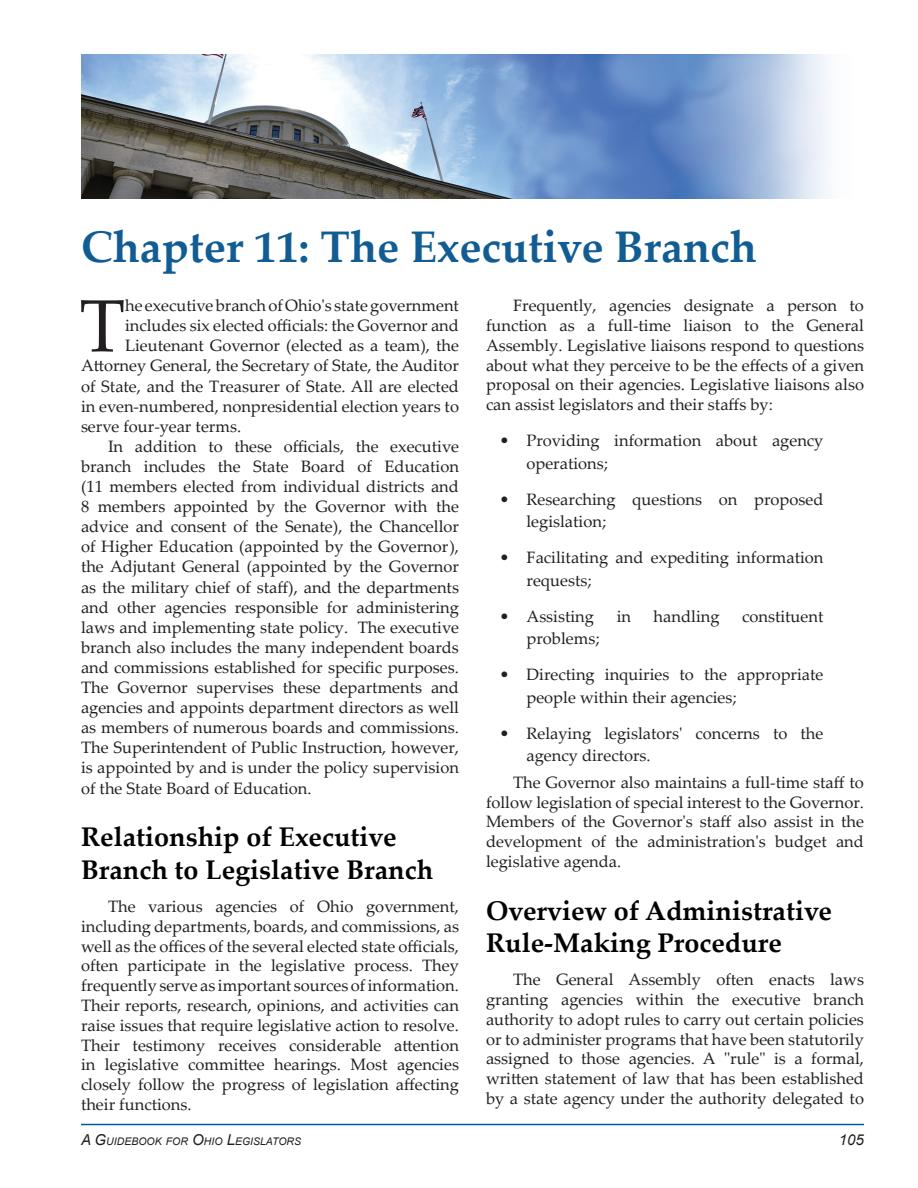
<style>
.page{position:relative;width:918px;height:1188px;background:#fff}
.page>*{position:absolute;margin:0;border:0;box-sizing:border-box;transform-origin:0 0}
.Body_Text{font:74.25px "Palatino Linotype";color:#231f20}
.t1{font:700 44.25px "Palatino Linotype";color:#115d93}
.Subhead_1{font:700 27px/32.4px "Palatino Linotype";color:#000}
.Body_Text-2{font:16.5px/19.8px "Palatino Linotype";color:#231f20;text-align:justify}
.t2{font:italic 15px "Arial";color:#231f20}
.t3{font:italic 10.5px "Arial";color:#231f20}
.s1{font-size:15px}
</style>
<div class="page">
<img style="left:81px;top:54px;width:747px;height:145px">
<hr style="left:81px;top:1124px;width:783px;height:1px;background:#015c92">
<p class="t1" style="left:81px;top:216px;width:677px">Chapter 11: The Executive Branch</p>
<p class="Body_Text-2" style="left:486px;top:295px;width:380px;text-indent:27px">Frequently, agencies designate a person to function as a full-time liaison to the General Assembly. Legislative liaisons respond to questions about what they perceive to be the effects of a given proposal on their agencies. Legislative liaisons also can assist legislators and their staffs by:</p>
<p class="Body_Text-2" style="left:526px;top:429px;width:298px;line-height:22.5px;text-indent:-27px">• Providing information about agency operations;</p>
<p class="Body_Text-2" style="left:526px;top:487px;width:299px;line-height:22.5px;text-indent:-27px">• Researching questions on proposed legislation;</p>
<p class="Body_Text-2" style="left:526px;top:546px;width:298px;line-height:22.5px;text-indent:-27px">• Facilitating and expediting information requests;</p>
<p class="Body_Text-2" style="left:500px;top:606px;width:96px">• Assisting</p>
<p class="Body_Text-2" style="left:617px;top:606px;width:16px">in</p>
<p class="Body_Text-2" style="left:654px;top:606px;width:67px">handling</p>
<p class="Body_Text-2" style="left:742px;top:606px;width:83px">constituent</p>
<p class="Body_Text-2" style="left:526px;top:628px;width:74px">problems;</p>
<p class="Body_Text-2" style="left:526px;top:663px;width:298px;line-height:22.5px;text-indent:-27px">• Directing inquiries to the appropriate people within their agencies;</p>
<p class="Body_Text-2" style="left:526px;top:721px;width:299px;line-height:22.5px;text-indent:-27px">• Relaying legislators' concerns to the agency directors.</p>
<p class="Body_Text-2" style="left:486px;top:772px;width:380px;text-indent:27px">The Governor also maintains a full-time staff to follow legislation of special interest to the Governor.<br>Members of the Governor's staff also assist in the development of the administration's budget and legislative agenda.</p>
<p class="Subhead_1" style="left:486px;top:893px;width:348px">Overview of Administrative<br>Rule-Making Procedure</p>
<p class="Body_Text-2" style="left:486px;top:969px;width:380px;text-indent:27px">The General Assembly often enacts laws granting agencies within the executive branch authority to adopt rules to carry out certain policies or to administer programs that have been statutorily assigned to those agencies. A "rule" is a formal, written statement of law that has been established by a state agency under the authority delegated to</p>
<p class="Body_Text" style="left:80px;top:273px;width:47px">T</p>
<p class="Body_Text-2" style="left:125px;top:295px;width:335px">he executive branch of Ohio's state government</p>
<p class="Body_Text-2" style="left:125px;top:315px;width:335px">includes six elected officials: the Governor and</p>
<p class="Body_Text-2" style="left:125px;top:335px;width:335px">Lieutenant Governor (elected as a team), the</p>
<p class="Body_Text-2" style="left:81px;top:355px;width:380px">Attorney General, the Secretary of State, the Auditor</p>
<p class="Body_Text-2" style="left:81px;top:375px;width:380px">of State, and the Treasurer of State. All are elected</p>
<p class="Body_Text-2" style="left:81px;top:396px;width:380px">in even-numbered, nonpresidential election years to</p>
<p class="Body_Text-2" style="left:81px;top:416px;width:162px">serve four-year terms.</p>
<p class="Body_Text-2" style="left:81px;top:436px;width:380px;text-indent:27px">In addition to these officials, the executive branch includes the State Board of Education (11 members elected from individual districts and 8 members appointed by the Governor with the advice and consent of the Senate), the Chancellor of Higher Education (appointed by the Governor), the Adjutant General (appointed by the Governor as the military chief of staff), and the departments and other agencies responsible for administering laws and implementing state policy. The executive branch also includes the many independent boards and commissions established for specific purposes.<br>The Governor supervises these departments and agencies and appoints department directors as well as members of numerous boards and commissions.<br>The Superintendent of Public Instruction, however, is appointed by and is under the policy supervision of the State Board of Education.</p>
<p class="Subhead_1" style="left:81px;top:820px;width:354px">Relationship of Executive<br>Branch to Legislative Branch</p>
<p class="Body_Text-2" style="left:81px;top:896px;width:380px;text-indent:27px">The various agencies of Ohio government, including departments, boards, and commissions, as well as the offices of the several elected state officials, often participate in the legislative process. They frequently serve as important sources of information.<br>Their reports, research, opinions, and activities can raise issues that require legislative action to resolve.<br>Their testimony receives considerable attention in legislative committee hearings. Most agencies closely follow the progress of legislation affecting their functions.</p>
<p class="t3" style="left:81px;top:1134px;width:222px"><span class="s1">A G</span>UIDEBOOK FOR <span class="s1">O</span>HIO <span class="s1">L</span>EGISLA TORS</p>
<p class="t2" style="left:839px;top:1130px;width:27px">105</p>
</div>
